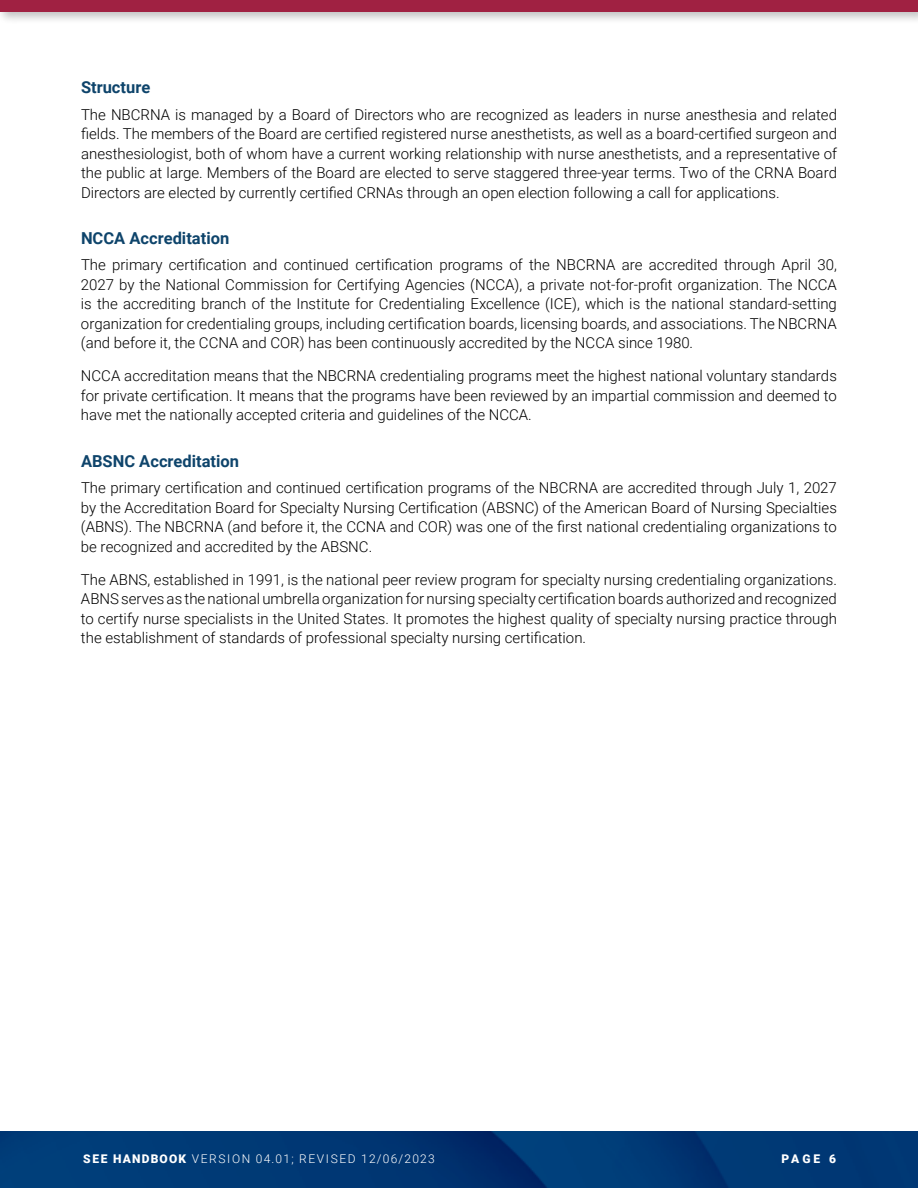
<style>
.page{position:relative;width:918px;height:1188px;background:#fff}
.page>*{position:absolute;margin:0;border:0;box-sizing:border-box;transform-origin:0 0}
.t1{font:700 16.5px "Roboto";color:#0e446b}
.t2{font:300 15px/19.5px "Roboto";color:#000;text-align:justify}
.t3{font:300 12px "Roboto";letter-spacing:.135em;color:#fff}
.t4{font:900 12px "Roboto";color:#fff}
.s1{font-weight:900}
</style>
<div class="page">
<img style="left:0;top:1132px;width:918px;height:56px">
<div style="left:0;top:0;width:918px;height:25px;background:#000;opacity:.25"></div>
<div style="left:0;top:0;width:918px;height:12px;background:#a02142"></div>
<p class="t1" style="left:81px;top:76px;width:71px">Structure</p>
<p class="t2" style="left:81px;top:104px;width:758px">The NBCRNA is managed by a Board of Directors who are recognized as leaders in nurse anesthesia and related fields. The members of the Board are certified registered nurse anesthetists, as well as a board-certified surgeon and anesthesiologist, both of whom have a current working relationship with nurse anesthetists, and a representative of the public at large. Members of the Board are elected to serve staggered three-year terms. Two of the CRNA Board Directors are elected by currently certified CRNAs through an open election following a call for applications.</p>
<p class="t1" style="left:81px;top:227px;width:150px">NCCA Accreditation</p>
<p class="t2" style="left:81px;top:255px;width:758px">The primary certification and continued certification programs of the NBCRNA are accredited through April 30, 2027 by the National Commission for Certifying Agencies (NCCA), a private not-for-profit organization. The NCCA is the accrediting branch of the Institute for Credentialing Excellence (ICE), which is the national standard-setting organization for credentialing groups, including certification boards, licensing boards, and associations. The NBCRNA (and before it, the CCNA and COR) has been continuously accredited by the NCCA since 1980.</p>
<p class="t2" style="left:81px;top:366px;width:758px">NCCA accreditation means that the NBCRNA credentialing programs meet the highest national voluntary standards for private certification. It means that the programs have been reviewed by an impartial commission and deemed to have met the nationally accepted criteria and guidelines of the NCCA.</p>
<p class="t1" style="left:81px;top:449px;width:160px">ABSNC Accreditation</p>
<p class="t2" style="left:81px;top:477px;width:757px">The primary certification and continued certification programs of the NBCRNA are accredited through July 1, 2027 by the Accreditation Board for Specialty Nursing Certification (ABSNC) of the American Board of Nursing Specialties (ABNS). The NBCRNA (and before it, the CCNA and COR) was one of the first national credentialing organizations to be recognized and accredited by the ABSNC.</p>
<p class="t2" style="left:81px;top:569px;width:758px">The ABNS, established in 1991, is the national peer review program for specialty nursing credentialing organizations.<br>ABNS serves as the national umbrella organization for nursing specialty certification boards authorized and recognized to certify nurse specialists in the United States. It promotes the highest quality of specialty nursing practice through the establishment of standards of professional specialty nursing certification.</p>
<p class="t3" style="left:83px;top:1150px;width:353px"><span class="s1">SEE HANDBOOK</span> VERSION 04.01; REVISED 12/06/2023</p>
<p class="t4" style="left:781px;top:1150px;width:56px">PAGE 6</p>
</div>
